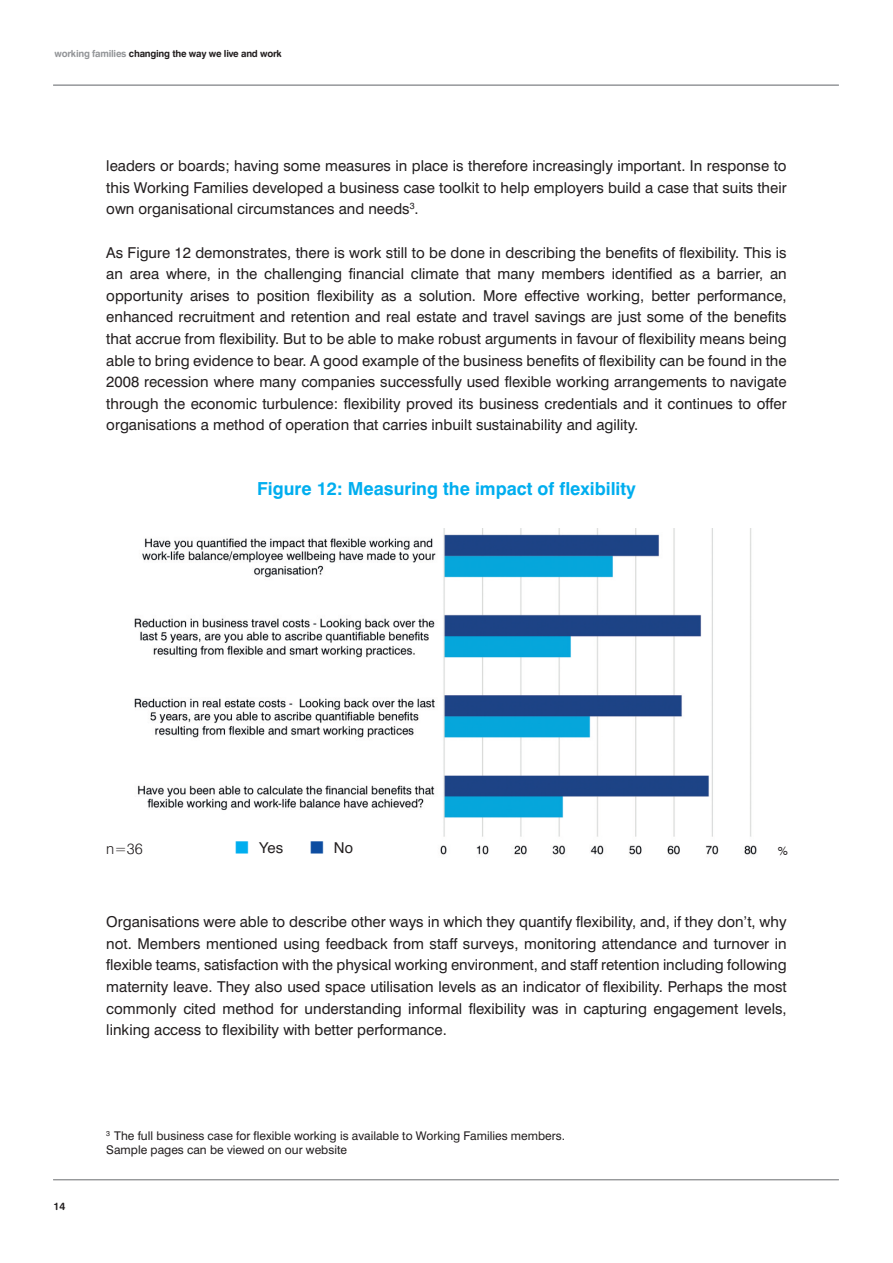
<style>
.page{position:relative;width:893px;height:1263px;background:#fff}
.page>*{position:absolute;margin:0;border:0;box-sizing:border-box;transform-origin:0 0}
.t1{font:700 18px "Swiss 721 BT";color:#00aeef}
.t2{font:15px/21.6px "Swiss 721 BT";color:#231f20;text-align:justify}
.t3{font:15px "Helvetica";color:#231f20}
.t4{font:300 15px "Swiss 721 BT";color:#231f20}
.t5{font:12px/14.4px "Swiss 721 BT";color:#231f20}
.t6{font:10.5px "Swiss 721 BT Bold Rounded";color:#231f20}
.t7{font:9.75px "Swiss 721 BT Bold Rounded";letter-spacing:-.025em;color:#231f20}
.s1{color:#939598}
.s2{color:#00aeef}
.s3{color:#0d4da1}
</style>
<div class="page">
<hr style="left:53px;top:1179px;width:786px;height:1px;background:#939598">
<hr style="left:53px;top:85px;width:786px;height:1px;background:#939598">
<img style="left:134px;top:528px;width:623px;height:327px">
<p class="t7" style="left:55px;top:50px;width:229px"><span class="s1">working families</span> changing the way we live and work</p>
<p class="t2" style="left:106px;top:156px;width:682px">leaders or boards; having some measures in place is therefore increasingly important. In response to this Working Families developed a business case toolkit to help employers build a case that suits their own organisational circumstances and needs<sup>3</sup>.</p>
<p class="t2" style="left:106px;top:243px;width:682px">As Figure 12 demonstrates, there is work still to be done in describing the benefits of flexibility. This is an area where, in the challenging financial climate that many members identified as a barrier, an opportunity arises to position flexibility as a solution. More effective working, better performance, enhanced recruitment and retention and real estate and travel savings are just some of the benefits that accrue from flexibility. But to be able to make robust arguments in favour of flexibility means being able to bring evidence to bear. A good example of the business benefits of flexibility can be found in the 2008 recession where many companies successfully used flexible working arrangements to navigate through the economic turbulence: flexibility proved its business credentials and it continues to offer organisations a method of operation that carries inbuilt sustainability and agility.</p>
<p class="t1" style="left:257px;top:482px;width:380px">Figure 12: Measuring the impact of flexibility</p>
<p class="t4" style="left:106px;top:843px;width:38px">n=36</p>
<p class="t3" style="left:234px;top:839px;width:120px"><span class="s2">■</span> Yes <span class="s3">■</span> No</p>
<p class="t5" style="left:778px;top:844px;width:12px">%</p>
<p class="t2" style="left:106px;top:912px;width:682px">Organisations were able to describe other ways in which they quantify flexibility, and, if they don’t, why not. Members mentioned using feedback from staff surveys, monitoring attendance and turnover in flexible teams, satisfaction with the physical working environment, and staff retention including following maternity leave. They also used space utilisation levels as an indicator of flexibility. Perhaps the most commonly cited method for understanding informal flexibility was in capturing engagement levels, linking access to flexibility with better performance.</p>
<p class="t6" style="left:53px;top:1202px;width:13px">14</p>
<p class="t5" style="left:106px;top:1130px;width:460px"><sup>3</sup> The full business case for flexible working is available to Working Families members.<br>Sample pages can be viewed on our website</p>
</div>
